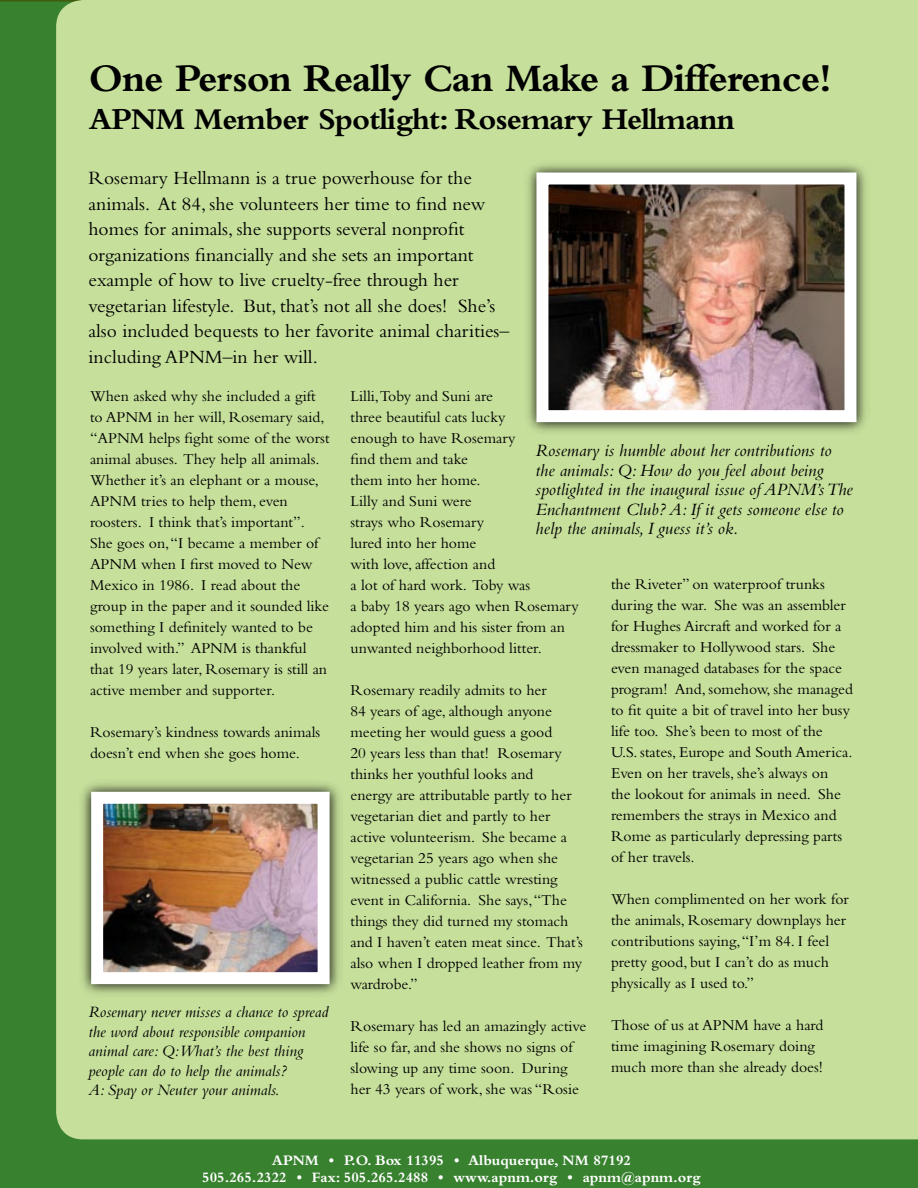
<style>
.page{position:relative;width:918px;height:1188px;background:#fff}
.page>*{position:absolute;margin:0;border:0;box-sizing:border-box;transform-origin:0 0}
.t1{font:700 40.5px "Bembo";letter-spacing:-.025em;color:#000}
.t2{font:700 31.5px "Bembo";letter-spacing:-.025em;color:#000}
.t3{font:19.5px/25.5px "Bembo";color:#000}
.t4{font:italic 18px/19.5px "Bembo";color:#000}
.t5{font:italic 16.5px/19.5px "Bembo";color:#000}
.t6{font:15.75px/21px "Bembo";color:#000}
.t7{font:700 15px/16.5px "Bembo";color:#fff;text-align:center}
</style>
<div class="page">
<div style="left:0;top:0;width:56px;height:1139px;background:#38812f"></div>
<div style="left:0;top:1139px;width:918px;height:49px;background:#38812f"></div>
<div style="left:56px;top:0;width:862px;height:1139px;background:#c6df9b"></div>
<svg style="left:79px;top:779px;width:263px;height:219px;background:#a3b880"></svg>
<img style="left:104px;top:805px;width:213px;height:166px">
<div style="left:91px;top:792px;width:239px;height:192px;border:12px solid #fff"></div>
<svg style="left:524px;top:160px;width:346px;height:275px;background:#a5ba82"></svg>
<img style="left:549px;top:185px;width:294px;height:224px">
<div style="left:536px;top:172px;width:320px;height:250px;border:12px solid #fff"></div>
<h1 class="t1" style="left:89px;top:56px;width:744px">One Person Really Can Make a Difference!</h1>
<h2 class="t2" style="left:89px;top:102px;width:648px">APNM Member Spotlight: Rosemary Hellmann</h2>
<p class="t3" style="left:88px;top:165px;width:422px">Rosemary Hellmann is a true powerhouse for the animals. At 84, she volunteers her time to find new homes for animals, she supports several nonprofit organizations financially and she sets an important example of how to live cruelty-free through her vegetarian lifestyle. But, that’s not all she does! She’s also included bequests to her favorite animal charities– including APNM–in her will.</p>
<p class="t6" style="left:90px;top:385px;width:241px">When asked why she included a gift to APNM in her will, Rosemary said, “APNM helps fight some of the worst animal abuses. They help all animals.<br>Whether it’s an elephant or a mouse, APNM tries to help them, even roosters. I think that’s important”.<br>She goes on, “I became a member of APNM when I first moved to New Mexico in 1986. I read about the group in the paper and it sounded like something I definitely wanted to be involved with.” APNM is thankful that 19 years later, Rosemary is still an active member and supporter.</p>
<p class="t6" style="left:90px;top:721px;width:232px">Rosemary’s kindness towards animals doesn’t end when she goes home.</p>
<p class="t5" style="left:88px;top:1002px;width:242px">Rosemary never misses a chance to spread the word about responsible companion animal care: Q: What’s the best thing people can do to help the animals?<br>A: Spay or Neuter your animals.</p>
<p class="t6" style="left:351px;top:385px;width:230px">Lilli,Toby and Suni are<br>three beautiful cats lucky<br>enough to have Rosemary<br>find them and take<br>them into her home.<br>Lilly and Suni were<br>strays who Rosemary<br>lured into her home<br>with love, affection and<br>a lot of hard work. Toby was<br>a baby 18 years ago when Rosemary adopted him and his sister from an unwanted neighborhood litter.</p>
<p class="t6" style="left:351px;top:679px;width:234px">Rosemary readily admits to her<br>84 years of age, although anyone meeting her would guess a good<br>20 years less than that! Rosemary thinks her youthful looks and<br>energy are attributable partly to her vegetarian diet and partly to her active volunteerism. She became a vegetarian 25 years ago when she witnessed a public cattle wresting event in California. She says, “The things they did turned my stomach and I haven’t eaten meat since. That’s also when I dropped leather from my wardrobe.”</p>
<p class="t6" style="left:351px;top:1015px;width:237px">Rosemary has led an amazingly active life so far, and she shows no signs of slowing up any time soon. During her 43 years of work, she was “Rosie</p>
<p class="t4" style="left:536px;top:440px;width:319px">Rosemary is humble about her contributions to the animals: Q: How do you feel about being spotlighted in the inaugural issue of APNM’s The Enchantment Club? A: If it gets someone else to help the animals, I guess it’s ok.</p>
<p class="t6" style="left:611px;top:573px;width:243px">the Riveter” on waterproof trunks during the war. She was an assembler for Hughes Aircraft and worked for a dressmaker to Hollywood stars. She even managed databases for the space program! And, somehow, she managed to fit quite a bit of travel into her busy life too. She’s been to most of the U.S. states, Europe and South America.<br>Even on her travels, she’s always on<br>the lookout for animals in need. She remembers the strays in Mexico and Rome as particularly depressing parts of her travels.</p>
<p class="t6" style="left:611px;top:888px;width:239px">When complimented on her work for the animals, Rosemary downplays her contributions saying, “I’m 84. I feel pretty good, but I can’t do as much physically as I used to.”</p>
<p class="t6" style="left:611px;top:1014px;width:214px">Those of us at APNM have a hard time imagining Rosemary doing much more than she already does!</p>
<p class="t7" style="left:202px;top:1152px;width:500px">APNM • P.O. Box 11395 • Albuquerque, NM 87192<br>505.265.2322 • Fax: 505.265.2488 • www.apnm.org • apnm@apnm.org</p>
</div>
